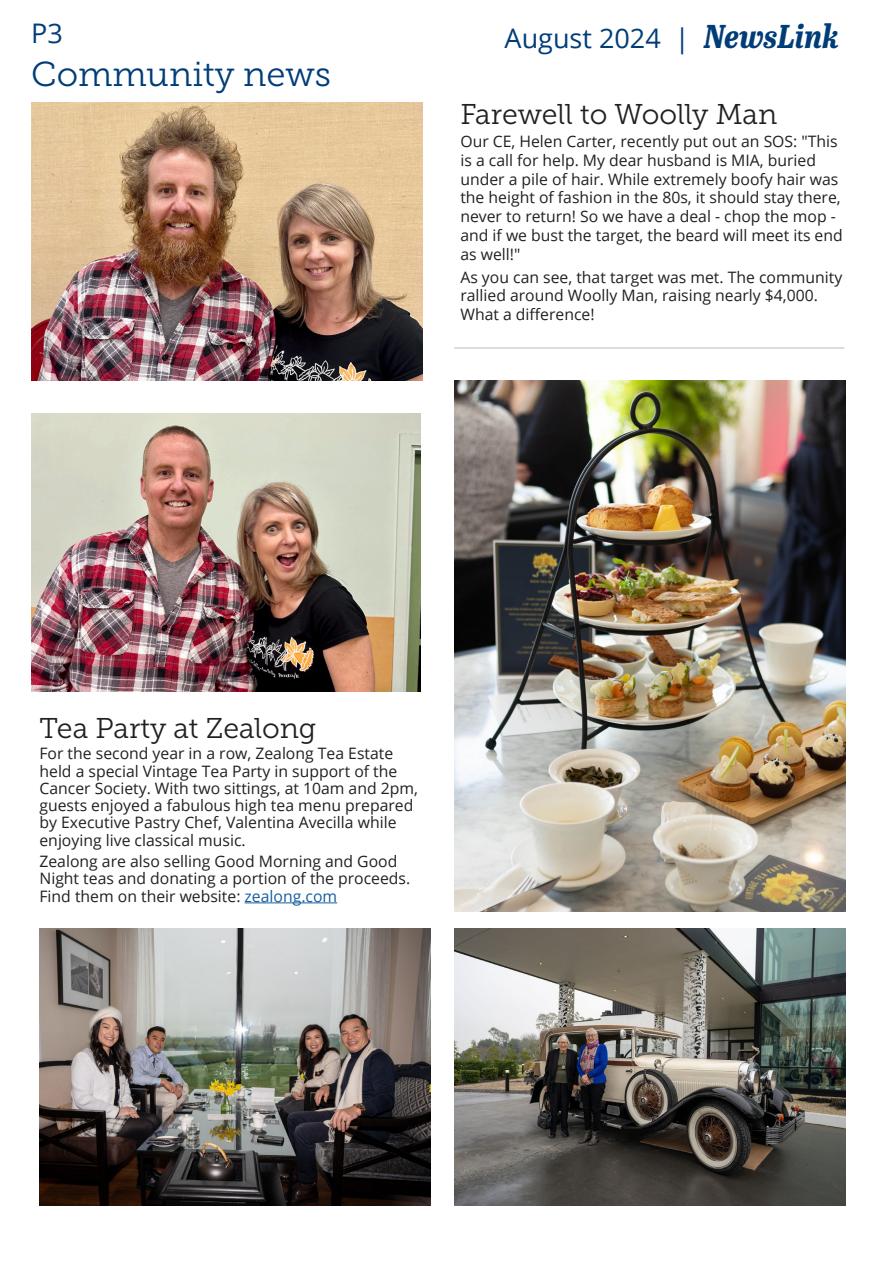
<style>
.page{position:relative;width:893px;height:1263px;background:#fff}
.page>*{position:absolute;margin:0;border:0;box-sizing:border-box;transform-origin:0 0}
.t1{font:34.5px "Museo Slab 300";color:#003d78}
.t2{font:28.5px "Museo Slab 300";color:#231f20}
.t3{font:27px "Open Sans";color:#003d78}
.t4{font:15.75px/18.8px "Open Sans";color:#231f20}
.s1{font-family:"Abril Titling Cnd";font-weight:700;font-style:italic;font-size:33px}
.s2{color:#175d9e}
</style>
<div class="page">
<img style="left:31px;top:103px;width:391px;height:278px">
<hr style="left:454px;top:347px;width:390px;height:2px;background:#d1d2d4">
<hr style="left:245px;top:902px;width:92px;height:1px;background:#175d9e">
<img style="left:31px;top:413px;width:390px;height:278px">
<img style="left:454px;top:381px;width:391px;height:530px">
<img style="left:454px;top:928px;width:391px;height:277px">
<img style="left:39px;top:928px;width:392px;height:277px">
<p class="t3" style="left:31px;top:15px;width:33px">P3</p>
<p class="t1" style="left:31px;top:55px;width:301px">Community news</p>
<p class="t3" style="left:505px;top:20px;width:336px">August 2024 | <span class="s1">NewsLink</span></p>
<p class="t2" style="left:460px;top:99px;width:318px">Farewell to Woolly Man</p>
<p class="t4" style="left:460px;top:132px;width:384px">Our CE, Helen Carter, recently put out an SOS: "This is a call for help. My dear husband is MIA, buried under a pile of hair. While extremely boofy hair was the height of fashion in the 80s, it should stay there, never to return! So we have a deal - chop the mop - and if we bust the target, the beard will meet its end as well!"</p>
<p class="t4" style="left:460px;top:267px;width:383px">As you can see, that target was met. The community rallied around Woolly Man, raising nearly $4,000.<br>What a difference!</p>
<p class="t2" style="left:39px;top:712px;width:278px">Tea Party at Zealong</p>
<p class="t4" style="left:39px;top:745px;width:380px;line-height:17.2px">For the second year in a row, Zealong Tea Estate held a special Vintage Tea Party in support of the Cancer Society. With two sittings, at 10am and 2pm, guests enjoyed a fabulous high tea menu prepared by Executive Pastry Chef, Valentina Avecilla while enjoying live classical music.</p>
<p class="t4" style="left:39px;top:852px;width:372px;line-height:17.2px">Zealong are also selling Good Morning and Good<br>Night teas and donating a portion of the proceeds.<br>Find them on their website: <span class="s2">zealong.com</span></p>
</div>
